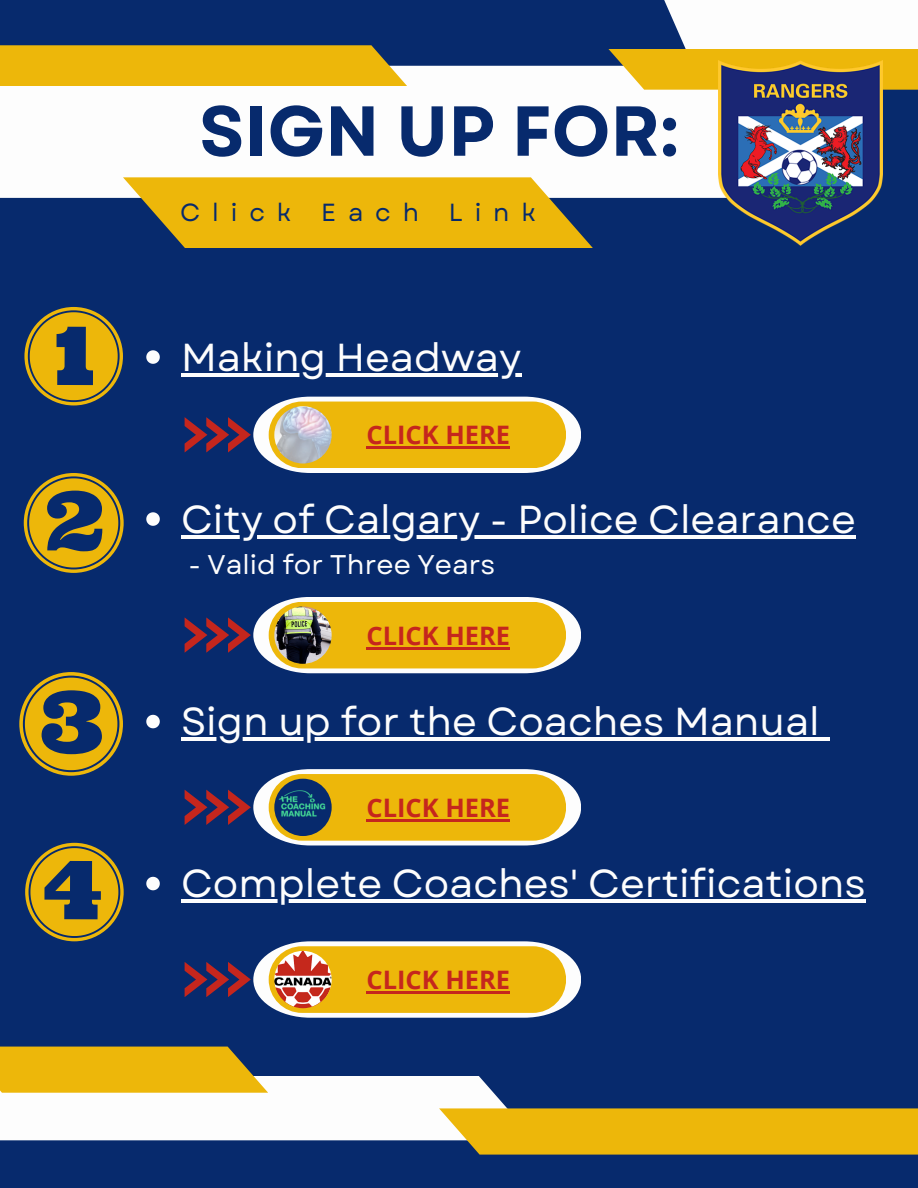
<style>
.page{position:relative;width:918px;height:1188px;background:#072a6d}
.page>*{position:absolute;margin:0;border:0;box-sizing:border-box;transform-origin:0 0}
.t1{font:700 70.5px "Garet";color:#072a6d}
.t2{font:39px "Garet";color:#fdfdfd}
.t3{font:27px "Garet";color:#fdfdfd}
.t4{font:700 25.5px "Open Sans";color:#c5261d}
.t5{font:24.75px "Garet";letter-spacing:.48em;color:#072a6d}
</style>
<div class="page">
<svg style="left:0;top:1047px;width:918px;height:108px"></svg>
<div style="left:0;top:66px;width:719px;height:132px;background:#fdfdfd"></div>
<div style="left:0;top:45px;width:407px;height:41px;background:#edb70a"></div>
<svg style="left:123px;top:177px;width:470px;height:71px;background:#d8ac1d"></svg>
<div style="left:652px;top:0;width:266px;height:72px;background:#fdfdfd"></div>
<svg style="left:608px;top:49px;width:310px;height:41px;background:#eaba20"></svg>
<img style="left:719px;top:60px;width:164px;height:186px">
<svg style="left:146px;top:350px;width:14px;height:14px"></svg>
<hr style="left:181px;top:373px;width:340px;height:3px;background:#fdfdfd">
<svg style="left:146px;top:512px;width:14px;height:14px"></svg>
<hr style="left:181px;top:535px;width:675px;height:3px;background:#fdfdfd">
<svg style="left:146px;top:715px;width:14px;height:13px"></svg>
<hr style="left:181px;top:737px;width:639px;height:4px;background:#fdfdfd">
<svg style="left:820px;top:737px;width:9px;height:4px"></svg>
<svg style="left:146px;top:877px;width:14px;height:13px"></svg>
<hr style="left:181px;top:899px;width:685px;height:4px;background:#fdfdfd">
<svg style="left:185px;top:397px;width:396px;height:76px"></svg>
<div style="left:269px;top:402px;width:297px;height:66px;background:#edb70a;border-radius:33px"></div>
<img style="left:274px;top:406px;width:58px;height:58px;border-radius:50%">
<hr style="left:367px;top:447px;width:143px;height:2px;background:#c5261d">
<svg style="left:185px;top:597px;width:396px;height:76px"></svg>
<div style="left:269px;top:602px;width:297px;height:66px;background:#edb70a;border-radius:33px"></div>
<img style="left:274px;top:606px;width:58px;height:58px;border-radius:50%">
<hr style="left:367px;top:647px;width:143px;height:2px;background:#c5261d">
<svg style="left:185px;top:769px;width:396px;height:76px"></svg>
<div style="left:269px;top:774px;width:297px;height:67px;background:#edb70a;border-radius:33px"></div>
<img style="left:274px;top:779px;width:58px;height:57px;border-radius:50%">
<hr style="left:367px;top:819px;width:143px;height:2px;background:#c5261d">
<svg style="left:185px;top:941px;width:396px;height:77px"></svg>
<div style="left:269px;top:946px;width:297px;height:67px;background:#edb70a;border-radius:33px"></div>
<img style="left:274px;top:951px;width:58px;height:57px;border-radius:50%">
<hr style="left:367px;top:991px;width:143px;height:3px;background:#c5261d">
<svg style="left:25px;top:843px;width:99px;height:98px"></svg>
<svg style="left:24px;top:307px;width:99px;height:98px"></svg>
<svg style="left:24px;top:473px;width:100px;height:100px"></svg>
<svg style="left:19px;top:672px;width:104px;height:104px"></svg>
<p class="t1" style="left:199px;top:80px;width:481px">SIGN UP FOR:</p>
<p class="t5" style="left:180px;top:194px;width:357px">Click Each Link</p>
<p class="t2" style="left:181px;top:329px;width:342px">Making Headway</p>
<h2 class="t4" style="left:367px;top:417px;width:145px">CLICK HERE</h2>
<p class="t2" style="left:181px;top:491px;width:676px">City of Calgary - Police Clearance</p>
<h2 class="t3" style="left:188px;top:545px;width:308px">- Valid for Three Years</h2>
<h2 class="t4" style="left:367px;top:617px;width:145px">CLICK HERE</h2>
<h2 class="t2" style="left:181px;top:693px;width:640px">Sign up for the Coaches Manual</h2>
<p class="t4" style="left:367px;top:790px;width:145px">CLICK HERE</p>
<p class="t2" style="left:181px;top:855px;width:686px">Complete Coaches' Certifications</p>
<h3 class="t4" style="left:367px;top:962px;width:145px">CLICK HERE</h3>
</div>
